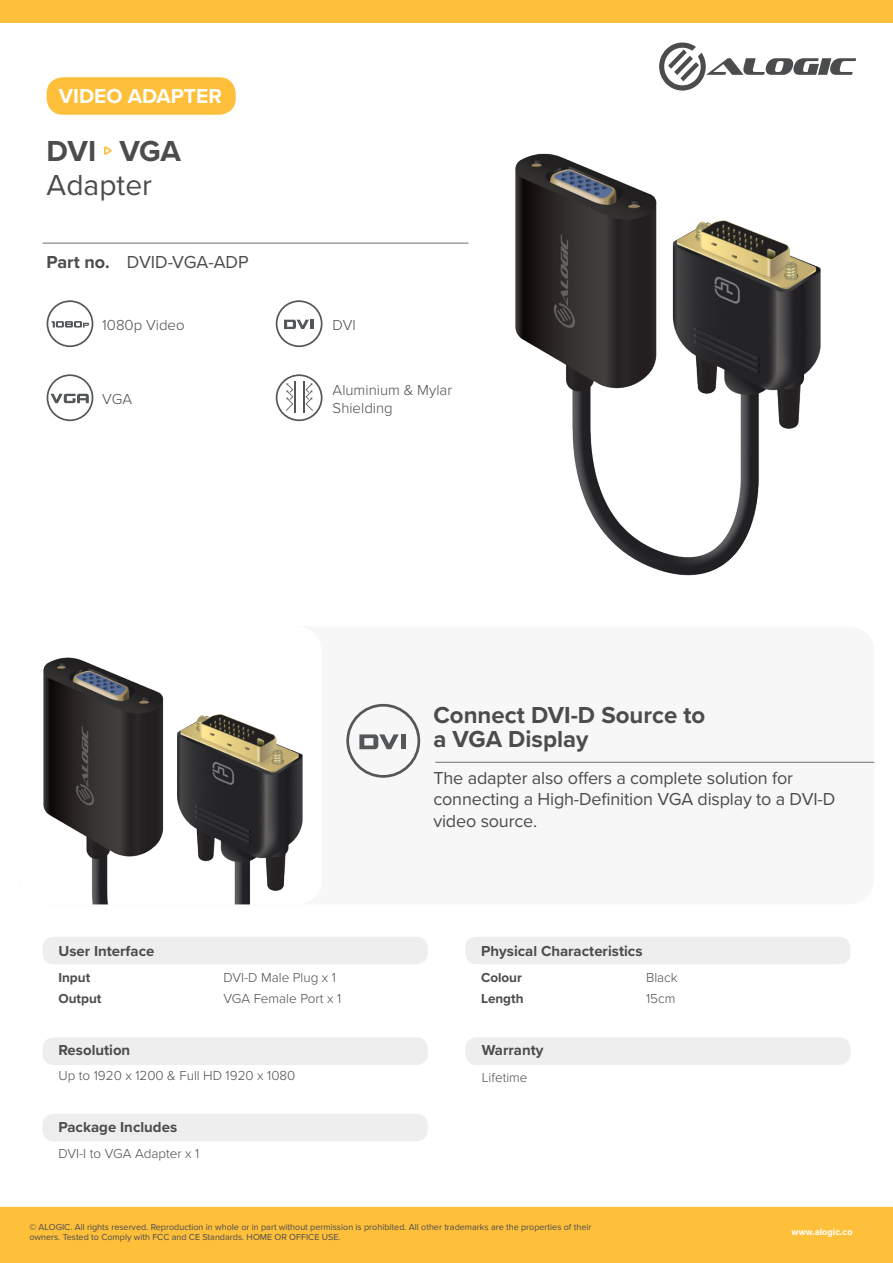
<style>
.page{position:relative;width:893px;height:1263px;background:#fff}
.page>*{position:absolute;margin:0;border:0;box-sizing:border-box;transform-origin:0 0}
.t1{font:30px "Proxima Nova";color:#4b4c4d}
.t2{font:700 30px "Proxima Nova";letter-spacing:-.015em;color:#4b4c4d}
.t3{font:700 24px/24.6px "Proxima Nova";color:#4b4c4d}
.t4{font:700 21px "Proxima Nova";color:#fff}
.t5{font:18px/21.6px "Proxima Nova";letter-spacing:-.01em;color:#4b4c4d}
.t6{font:700 15px "Proxima Nova";color:#4b4c4d}
.t7{font:300 15px/18px "Proxima Nova";color:#4b4c4d}
.t8{font:300 13.5px/20.5px "Proxima Nova";color:#4b4c4d}
.t9{font:700 13.5px/20.5px "Proxima Nova";color:#4b4c4d}
.t10{font:9px/10.8px "Proxima Nova";color:#4b4c4d}
.t11{font:700 9px "Acumin Pro";color:#fff}
.s1{font-weight:700}
</style>
<div class="page">
<div style="left:0;top:1207px;width:893px;height:56px;background:#febf3b"></div>
<div style="left:0;top:0;width:893px;height:22px;background:#febf3b"></div>
<img style="left:463px;top:153px;width:358px;height:423px">
<div style="left:47px;top:77px;width:189px;height:38px;background:#febf3b;border-radius:16px"></div>
<hr style="left:43px;top:243px;width:425px;height:1px;background:#6c6d70">
<svg style="left:659px;top:42px;width:197px;height:49px"></svg>
<div style="left:19px;top:626px;width:855px;height:278px;background:#f7f7f7;border-radius:26px"></div>
<img style="left:43px;top:657px;width:260px;height:247px">
<svg style="left:104px;top:146px;width:8px;height:9px"></svg>
<div style="left:43px;top:1114px;width:384px;height:26px;background:#eeeeef;border-radius:10px"></div>
<div style="left:43px;top:1114px;width:385px;height:27px;border:2px solid #eeeeef;border-radius:10px"></div>
<div style="left:43px;top:937px;width:384px;height:26px;background:#eeeeef;border-radius:10px"></div>
<div style="left:43px;top:937px;width:385px;height:27px;border:2px solid #eeeeef;border-radius:10px"></div>
<div style="left:466px;top:937px;width:384px;height:26px;background:#eeeeef;border-radius:10px"></div>
<div style="left:465px;top:937px;width:385px;height:27px;border:2px solid #eeeeef;border-radius:10px"></div>
<div style="left:43px;top:1038px;width:384px;height:26px;background:#eeeeef;border-radius:10px"></div>
<div style="left:43px;top:1037px;width:385px;height:28px;border:2px solid #eeeeef;border-radius:10px"></div>
<div style="left:466px;top:1038px;width:384px;height:26px;background:#eeeeef;border-radius:10px"></div>
<div style="left:465px;top:1037px;width:385px;height:28px;border:2px solid #eeeeef;border-radius:10px"></div>
<hr style="left:435px;top:762px;width:439px;height:1px;background:#6c6d70">
<svg style="left:346px;top:704px;width:74px;height:74px"></svg>
<div style="left:401px;top:734px;width:5px;height:15px;background:#545759"></div>
<svg style="left:276px;top:300px;width:46px;height:47px"></svg>
<svg style="left:47px;top:374px;width:46px;height:47px"></svg>
<svg style="left:47px;top:300px;width:46px;height:47px"></svg>
<svg style="left:276px;top:374px;width:46px;height:47px"></svg>
<h3 class="t4" style="left:59px;top:81px;width:165px">VIDEO ADAPTER</h3>
<h1 class="t2" style="left:47px;top:128px;width:136px">DVI VGA</h1>
<h1 class="t1" style="left:47px;top:163px;width:107px">Adapter</h1>
<h3 class="t5" style="left:47px;top:250px;width:204px"><span class="s1">Part no.</span> DVID-VGA-ADP</h3>
<h3 class="t7" style="left:102px;top:315px;width:84px">1080p Video</h3>
<h3 class="t7" style="left:333px;top:315px;width:25px">DVI</h3>
<h3 class="t7" style="left:102px;top:389px;width:31px">VGA</h3>
<h3 class="t7" style="left:333px;top:380px;width:121px">Aluminium &amp; Mylar<br>Shielding</h3>
<h3 class="t6" style="left:58px;top:939px;width:98px">User Interface</h3>
<h3 class="t9" style="left:58px;top:967px;width:44px">Input<br>Output</h3>
<h3 class="t8" style="left:223px;top:967px;width:119px">DVI-D Male Plug x 1<br>VGA Female Port x 1</h3>
<h3 class="t6" style="left:58px;top:1038px;width:73px">Resolution</h3>
<h3 class="t8" style="left:58px;top:1065px;width:239px">Up to 1920 x 1200 &amp; Full HD 1920 x 1080</h3>
<h3 class="t6" style="left:58px;top:1116px;width:120px">Package Includes</h3>
<h3 class="t8" style="left:58px;top:1143px;width:142px">DVI-I to VGA Adapter x 1</h3>
<h2 class="t3" style="left:433px;top:702px;width:273px">Connect DVI-D Source to a VGA Display</h2>
<h3 class="t5" style="left:433px;top:766px;width:403px">The adapter also offers a complete solution for connecting a High-Definition VGA display to a DVI-D video source.</h3>
<h3 class="t6" style="left:481px;top:939px;width:163px">Physical Characteristics</h3>
<h3 class="t9" style="left:481px;top:967px;width:44px">Colour<br>Length</h3>
<h3 class="t8" style="left:646px;top:967px;width:33px">Black<br>15cm</h3>
<h3 class="t6" style="left:482px;top:1039px;width:63px">Warranty</h3>
<h3 class="t8" style="left:482px;top:1066px;width:47px">Lifetime</h3>
<p class="t10" style="left:29px;top:1221px;width:564px">© ALOGIC. All rights reserved. Reproduction in whole or in part without permission is prohibited. All other trademarks are the properties of their owners. Tested to Comply with FCC and CE Standards. HOME OR OFFICE USE.</p>
<p class="t11" style="left:791px;top:1225px;width:63px">www.alogic.co</p>
</div>
